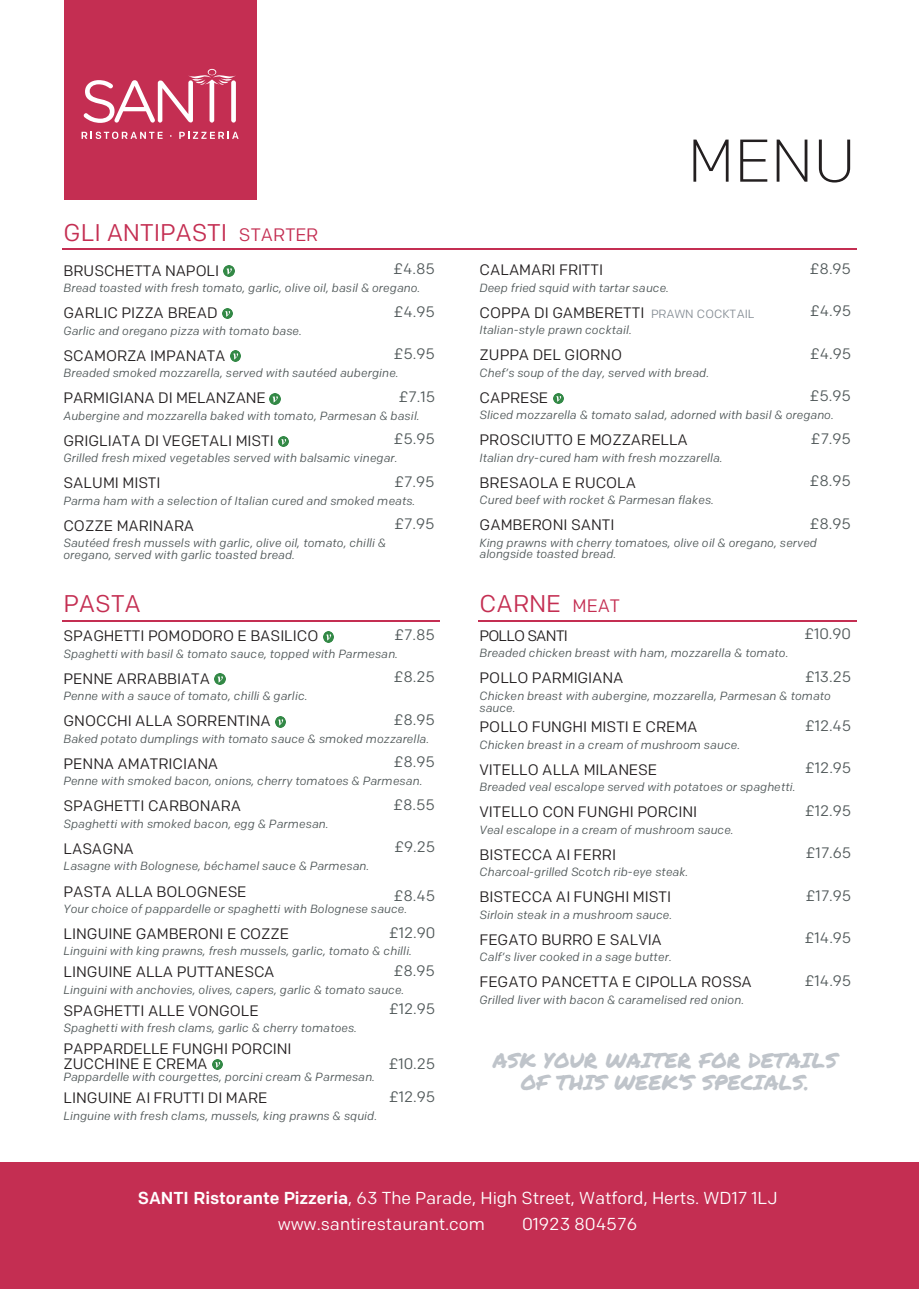
<style>
.page{position:relative;width:919px;height:1289px;background:#fff}
.page>*{position:absolute;margin:0;border:0;box-sizing:border-box;transform-origin:0 0}
.t1{font:300 60.15px "Colfax";color:#231f20}
.t2{font:24.15px "Colfax";color:#c42e52}
.t3{font:20.85px/21.6px "Permanent Marker";color:#bfc4ca;text-align:center}
.t4{font:17.25px/26.7px "Colfax";color:#fff}
.t5{font:15.15px/15.5px "Colfax";letter-spacing:-.005em;color:#231f20}
.t6{font:15.15px "Colfax";letter-spacing:-.005em;color:#505859}
.t7{font:15.15px "Colfax";letter-spacing:-.045em;color:#231f20}
.t8{font:italic 11.85px/11.6px "Colfax";color:#505859}
.s1{font-size:18px}
.s2{font-size:11.85px;color:#878f96}
.s3{font-weight:500}
</style>
<div class="page">
<div style="left:0;top:1162px;width:918px;height:126px;background:#c42e52"></div>
<div style="left:64px;top:0;width:192px;height:200px;background:#c42e52"></div>
<div style="left:231px;top:80px;width:5px;height:43px;background:#faeef1;border-radius:2px"></div>
<svg style="left:84px;top:69px;width:151px;height:54px"></svg>
<svg style="left:82px;top:132px;width:80px;height:7px"></svg>
<svg style="left:179px;top:132px;width:59px;height:7px"></svg>
<hr style="left:62px;top:248px;width:794px;height:2px;background:#c42e52">
<hr style="left:62px;top:620px;width:377px;height:1px;background:#c42e52">
<hr style="left:478px;top:620px;width:378px;height:1px;background:#c42e52">
<svg style="left:224px;top:266px;width:10px;height:10px"></svg>
<svg style="left:222px;top:308px;width:11px;height:11px"></svg>
<svg style="left:230px;top:351px;width:11px;height:10px"></svg>
<svg style="left:270px;top:393px;width:10px;height:11px"></svg>
<svg style="left:278px;top:436px;width:11px;height:10px"></svg>
<svg style="left:553px;top:393px;width:10px;height:10px"></svg>
<svg style="left:323px;top:631px;width:10px;height:11px"></svg>
<svg style="left:215px;top:674px;width:10px;height:10px"></svg>
<svg style="left:275px;top:716px;width:11px;height:11px"></svg>
<svg style="left:212px;top:1059px;width:11px;height:10px"></svg>
<h2 class="t2" style="left:63px;top:217px;width:256px">GLI ANTIPASTI <span class="s1">STARTER</span></h2>
<p class="t5" style="left:63px;top:262px;width:157px">BRUSCHETTA NAPOLI</p>
<p class="t6" style="left:393px;top:260px;width:43px">£4.85</p>
<p class="t8" style="left:63px;top:282px;width:358px">Bread toasted with fresh tomato, garlic, olive oil, basil &amp; oregano.</p>
<p class="t5" style="left:63px;top:305px;width:156px">GARLIC PIZZA BREAD</p>
<p class="t6" style="left:393px;top:302px;width:43px">£4.95</p>
<p class="t8" style="left:63px;top:325px;width:240px">Garlic and oregano pizza with tomato base.</p>
<p class="t5" style="left:63px;top:347px;width:163px">SCAMORZA IMPANATA</p>
<p class="t6" style="left:393px;top:344px;width:43px">£5.95</p>
<p class="t8" style="left:63px;top:367px;width:336px">Breaded smoked mozzarella, served with sautéed aubergine.</p>
<p class="t5" style="left:63px;top:390px;width:204px">PARMIGIANA DI MELANZANE</p>
<p class="t6" style="left:398px;top:387px;width:38px">£7.15</p>
<p class="t8" style="left:63px;top:410px;width:358px">Aubergine and mozzarella baked with tomato, Parmesan &amp; basil.</p>
<p class="t5" style="left:63px;top:432px;width:212px">GRIGLIATA DI VEGETALI MISTI</p>
<p class="t6" style="left:393px;top:429px;width:43px">£5.95</p>
<p class="t8" style="left:63px;top:452px;width:336px">Grilled fresh mixed vegetables served with balsamic vinegar.</p>
<p class="t5" style="left:63px;top:475px;width:98px">SALUMI MISTI</p>
<p class="t6" style="left:394px;top:472px;width:42px">£7.95</p>
<p class="t8" style="left:63px;top:495px;width:353px">Parma ham with a selection of Italian cured and smoked meats.</p>
<p class="t5" style="left:63px;top:517px;width:132px">COZZE MARINARA</p>
<p class="t6" style="left:394px;top:514px;width:42px">£7.95</p>
<p class="t8" style="left:63px;top:537px;width:324px">Sautéed fresh mussels with garlic, olive oil, tomato, chilli &amp; oregano, served with garlic toasted bread.</p>
<h2 class="t2" style="left:63px;top:589px;width:79px">PASTA</h2>
<p class="t5" style="left:63px;top:628px;width:256px">SPAGHETTI POMODORO E BASILICO</p>
<p class="t6" style="left:394px;top:625px;width:42px">£7.85</p>
<p class="t8" style="left:63px;top:648px;width:336px">Spaghetti with basil &amp; tomato sauce, topped with Parmesan.</p>
<p class="t5" style="left:63px;top:670px;width:148px">PENNE ARRABBIATA</p>
<p class="t6" style="left:393px;top:667px;width:43px">£8.25</p>
<p class="t8" style="left:63px;top:690px;width:246px">Penne with a sauce of tomato, chilli &amp; garlic.</p>
<p class="t5" style="left:63px;top:713px;width:209px">GNOCCHI ALLA SORRENTINA</p>
<p class="t6" style="left:393px;top:710px;width:43px">£8.95</p>
<p class="t8" style="left:63px;top:732px;width:367px">Baked potato dumplings with tomato sauce &amp; smoked mozzarella.</p>
<p class="t5" style="left:63px;top:755px;width:156px">PENNA AMATRICIANA</p>
<p class="t6" style="left:393px;top:752px;width:43px">£8.95</p>
<p class="t8" style="left:63px;top:775px;width:360px">Penne with smoked bacon, onions, cherry tomatoes &amp; Parmesan.</p>
<p class="t5" style="left:63px;top:798px;width:179px">SPAGHETTI CARBONARA</p>
<p class="t6" style="left:393px;top:795px;width:43px">£8.55</p>
<p class="t8" style="left:63px;top:817px;width:266px">Spaghetti with smoked bacon, egg &amp; Parmesan.</p>
<p class="t5" style="left:63px;top:840px;width:72px">LASAGNA</p>
<p class="t6" style="left:394px;top:837px;width:43px">£9.25</p>
<p class="t8" style="left:63px;top:860px;width:307px">Lasagne with Bolognese, béchamel sauce &amp; Parmesan.</p>
<p class="t5" style="left:63px;top:883px;width:184px">PASTA ALLA BOLOGNESE</p>
<p class="t6" style="left:393px;top:886px;width:43px">£8.45</p>
<p class="t8" style="left:63px;top:902px;width:345px">Your choice of pappardelle or spaghetti with Bolognese sauce.</p>
<p class="t5" style="left:63px;top:926px;width:227px">LINGUINE GAMBERONI E COZZE</p>
<p class="t6" style="left:389px;top:923px;width:48px">£12.90</p>
<p class="t8" style="left:63px;top:945px;width:350px">Linguini with king prawns, fresh mussels, garlic, tomato &amp; chilli.</p>
<p class="t5" style="left:63px;top:964px;width:212px">LINGUINE ALLA PUTTANESCA</p>
<p class="t6" style="left:393px;top:961px;width:43px">£8.95</p>
<p class="t8" style="left:63px;top:983px;width:342px">Linguini with anchovies, olives, capers, garlic &amp; tomato sauce.</p>
<p class="t5" style="left:63px;top:1002px;width:196px">SPAGHETTI ALLE VONGOLE</p>
<p class="t6" style="left:389px;top:999px;width:48px">£12.95</p>
<p class="t8" style="left:63px;top:1022px;width:295px">Spaghetti with fresh clams, garlic &amp; cherry tomatoes.</p>
<p class="t5" style="left:63px;top:1040px;width:230px">PAPPARDELLE FUNGHI PORCINI<br>ZUCCHINE E CREMA</p>
<p class="t6" style="left:388px;top:1054px;width:48px">£10.25</p>
<p class="t8" style="left:63px;top:1071px;width:313px">Pappardelle with courgettes, porcini cream &amp; Parmesan.</p>
<p class="t5" style="left:63px;top:1089px;width:205px">LINGUINE AI FRUTTI DI MARE</p>
<p class="t6" style="left:389px;top:1086px;width:48px">£12.95</p>
<p class="t8" style="left:63px;top:1109px;width:315px">Linguine with fresh clams, mussels, king prawns &amp; squid.</p>
<h1 class="t1" style="left:687px;top:124px;width:170px">MENU</h1>
<p class="t5" style="left:479px;top:262px;width:125px">CALAMARI FRITTI</p>
<p class="t6" style="left:809px;top:259px;width:43px">£8.95</p>
<p class="t8" style="left:479px;top:282px;width:191px">Deep fried squid with tartar sauce.</p>
<p class="t5" style="left:479px;top:305px;width:276px">COPPA DI GAMBERETTI <span class="s2">PRAWN COCKTAIL</span></p>
<p class="t6" style="left:809px;top:302px;width:43px">£4.95</p>
<p class="t8" style="left:479px;top:324px;width:154px">Italian-style prawn cocktail.</p>
<p class="t5" style="left:479px;top:347px;width:144px">ZUPPA DEL GIORNO</p>
<p class="t6" style="left:809px;top:344px;width:43px">£4.95</p>
<p class="t8" style="left:479px;top:367px;width:231px">Chef’s soup of the day, served with bread.</p>
<p class="t5" style="left:479px;top:390px;width:70px">CAPRESE</p>
<p class="t6" style="left:809px;top:387px;width:43px">£5.95</p>
<p class="t8" style="left:479px;top:409px;width:356px">Sliced mozzarella &amp; tomato salad, adorned with basil &amp; oregano.</p>
<p class="t5" style="left:479px;top:432px;width:209px">PROSCIUTTO E MOZZARELLA</p>
<p class="t6" style="left:810px;top:429px;width:42px">£7.95</p>
<p class="t8" style="left:479px;top:452px;width:245px">Italian dry-cured ham with fresh mozzarella.</p>
<p class="t5" style="left:479px;top:474px;width:158px">BRESAOLA E RUCOLA</p>
<p class="t6" style="left:809px;top:472px;width:43px">£8.95</p>
<p class="t8" style="left:479px;top:494px;width:236px">Cured beef with rocket &amp; Parmesan flakes.</p>
<p class="t5" style="left:479px;top:517px;width:136px">GAMBERONI SANTI</p>
<p class="t6" style="left:809px;top:514px;width:43px">£8.95</p>
<p class="t8" style="left:479px;top:537px;width:339px">King prawns with cherry tomatoes, olive oil &amp; oregano, served alongside toasted bread.</p>
<h2 class="t2" style="left:479px;top:589px;width:142px">CARNE <span class="s1">MEAT</span></h2>
<p class="t7" style="left:479px;top:626px;width:90px">POLLO SANTI</p>
<p class="t6" style="left:804px;top:625px;width:48px">£10.90</p>
<p class="t8" style="left:479px;top:647px;width:310px">Breaded chicken breast with ham, mozzarella &amp; tomato.</p>
<p class="t5" style="left:479px;top:670px;width:145px">POLLO PARMIGIANA</p>
<p class="t6" style="left:804px;top:667px;width:48px">£13.25</p>
<p class="t8" style="left:479px;top:690px;width:353px">Chicken breast with aubergine, mozzarella, Parmesan &amp; tomato sauce.</p>
<p class="t5" style="left:479px;top:719px;width:219px">POLLO FUNGHI MISTI E CREMA</p>
<p class="t6" style="left:804px;top:716px;width:48px">£12.45</p>
<p class="t8" style="left:479px;top:738px;width:262px">Chicken breast in a cream of mushroom sauce.</p>
<p class="t5" style="left:479px;top:761px;width:179px">VITELLO ALLA MILANESE</p>
<p class="t6" style="left:804px;top:758px;width:48px">£12.95</p>
<p class="t8" style="left:479px;top:781px;width:317px">Breaded veal escalope served with potatoes or spaghetti.</p>
<p class="t5" style="left:479px;top:804px;width:219px">VITELLO CON FUNGHI PORCINI</p>
<p class="t6" style="left:804px;top:801px;width:48px">£12.95</p>
<p class="t8" style="left:479px;top:823px;width:256px">Veal escalope in a cream of mushroom sauce.</p>
<p class="t5" style="left:479px;top:846px;width:138px">BISTECCA AI FERRI</p>
<p class="t6" style="left:805px;top:843px;width:47px">£17.65</p>
<p class="t8" style="left:479px;top:866px;width:210px">Charcoal-grilled Scotch rib-eye steak.</p>
<p class="t5" style="left:479px;top:889px;width:193px">BISTECCA AI FUNGHI MISTI</p>
<p class="t6" style="left:805px;top:886px;width:47px">£17.95</p>
<p class="t8" style="left:479px;top:909px;width:194px">Sirloin steak in a mushroom sauce.</p>
<p class="t5" style="left:479px;top:931px;width:183px">FEGATO BURRO E SALVIA</p>
<p class="t6" style="left:804px;top:928px;width:48px">£14.95</p>
<p class="t8" style="left:479px;top:951px;width:194px">Calf’s liver cooked in a sage butter.</p>
<p class="t5" style="left:479px;top:974px;width:274px">FEGATO PANCETTA E CIPOLLA ROSSA</p>
<p class="t6" style="left:804px;top:971px;width:48px">£14.95</p>
<p class="t8" style="left:479px;top:993px;width:266px">Grilled liver with bacon &amp; caramelised red onion.</p>
<h3 class="t3" style="left:493px;top:1048px;width:346px">ASK YOUR WAITER FOR DETAILS<br>OF THIS WEEK’S SPECIALS.</h3>
<h3 class="t4" style="left:278px;top:1184px;width:501px;text-indent:-140px"><span class="s3">SANTI Ristorante Pizzeria</span>, 63 The Parade, High Street, Watford, Herts. WD17 1LJ www.santirestaurant.com</h3>
<h3 class="t4" style="left:522px;top:1210px;width:116px">01923 804576</h3>
</div>
